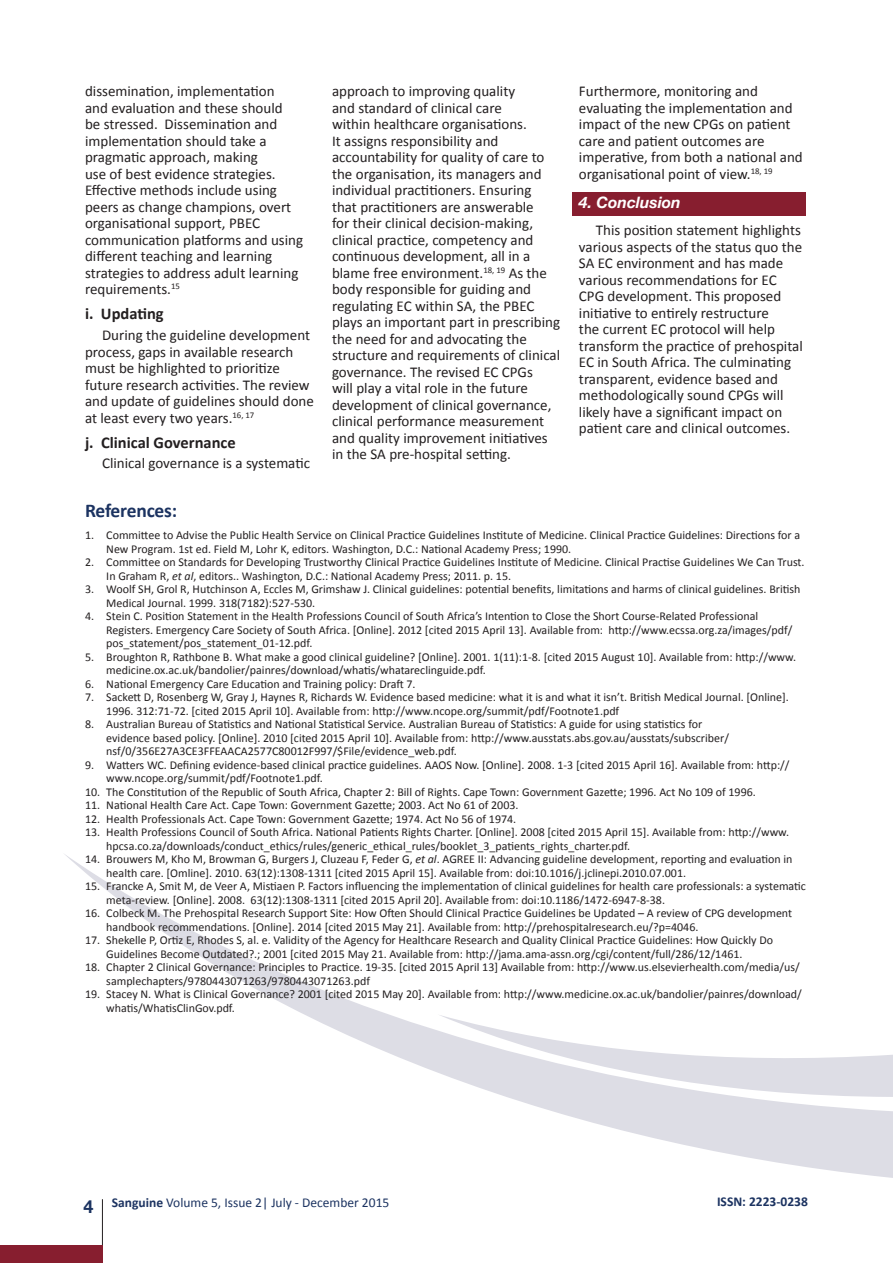
<style>
.page{position:relative;width:893px;height:1263px;background:#fff}
.page>*{position:absolute;margin:0;border:0;box-sizing:border-box;transform-origin:0 0}
.t1{font:700 19.5px "Calibri";letter-spacing:-.01em;color:#1c3361}
.t2{font:700 18px "Helvetica Neue";color:#1c3361}
.t3{font:700 16.5px "Calibri";color:#231f20}
.t4{font:italic 700 15.75px "Helvetica Neue";color:#fff}
.t5{font:15px/16.5px "Calibri";color:#231f20}
.t6{font:13.5px "Calibri";color:#1c3361}
.t7{font:700 13.5px "Calibri";color:#1c3361}
.t8{font:12px/13.5px "Calibri";color:#231f20}
.s1{font-style:italic}
.s2{font-weight:700}
</style>
<div class="page">
<svg style="left:65px;top:854px;width:828px;height:324px"></svg>
<svg style="left:437px;top:1014px;width:456px;height:83px"></svg>
<hr style="left:102px;top:1199px;width:1px;height:64px;background:#231f20">
<div style="left:572px;top:192px;width:234px;height:24px;background:#871e2f"></div>
<div style="left:0;top:1246px;width:102px;height:17px;background:#871e2f"></div>
<p class="t5" style="left:85px;top:83px;width:220px">dissemination, implementation<br>and evaluation and these should<br>be stressed. Dissemination and implementation should take a pragmatic approach, making<br>use of best evidence strategies.<br>Effective methods include using peers as change champions, overt organisational support, PBEC communication platforms and using different teaching and learning strategies to address adult learning requirements.<sup>15</sup></p>
<h3 class="t3" style="left:85px;top:303px;width:80px">i. Updating</h3>
<p class="t5" style="left:85px;top:327px;width:230px;text-indent:17px">During the guideline development process, gaps in available research must be highlighted to prioritize future research activities. The review and update of guidelines should done at least every two years.<sup>16,</sup> <sup>17</sup></p>
<h3 class="t3" style="left:85px;top:432px;width:152px">j. Clinical Governance</h3>
<p class="t5" style="left:102px;top:455px;width:209px">Clinical governance is a systematic</p>
<p class="t5" style="left:332px;top:83px;width:230px">approach to improving quality<br>and standard of clinical care<br>within healthcare organisations.<br>It assigns responsibility and accountability for quality of care to the organisation, its managers and individual practitioners. Ensuring<br>that practitioners are answerable<br>for their clinical decision-making, clinical practice, competency and continuous development, all in a blame free environment.<sup>18,</sup> <sup>19</sup> As the body responsible for guiding and regulating EC within SA, the PBEC plays an important part in prescribing the need for and advocating the structure and requirements of clinical governance. The revised EC CPGs<br>will play a vital role in the future development of clinical governance, clinical performance measurement and quality improvement initiatives in the SA pre-hospital setting.</p>
<p class="t5" style="left:579px;top:83px;width:225px">Furthermore, monitoring and evaluating the implementation and impact of the new CPGs on patient care and patient outcomes are imperative, from both a national and organisational point of view.<sup>18,</sup> <sup>19</sup></p>
<h3 class="t4" style="left:579px;top:190px;width:103px">4. Conclusion</h3>
<p class="t5" style="left:579px;top:222px;width:225px;text-indent:17px">This position statement highlights various aspects of the status quo the SA EC environment and has made various recommendations for EC CPG development. This proposed initiative to entirely restructure<br>the current EC protocol will help transform the practice of prehospital EC in South Africa. The culminating transparent, evidence based and methodologically sound CPGs will likely have a significant impact on patient care and clinical outcomes.</p>
<h1 class="t1" style="left:85px;top:498px;width:94px">References:</h1>
<p class="t8" style="left:106px;top:529px;width:695px;text-indent:-21px">1. Committee to Advise the Public Health Service on Clinical Practice Guidelines Institute of Medicine. Clinical Practice Guidelines: Directions for a<br>New Program. 1st ed. Field M, Lohr K, editors. Washington, D.C.: National Academy Press; 1990.</p>
<p class="t8" style="left:106px;top:556px;width:700px;text-indent:-21px">2. Committee on Standards for Developing Trustworthy Clinical Practice Guidelines Institute of Medicine. Clinical Practise Guidelines We Can Trust.<br>In Graham R, <span class="s1">et al</span>, editors.. Washington, D.C.: National Academy Press; 2011. p. 15.</p>
<p class="t8" style="left:106px;top:583px;width:696px;text-indent:-21px">3. Woolf SH, Grol R, Hutchinson A, Eccles M, Grimshaw J. Clinical guidelines: potential benefits, limitations and harms of clinical guidelines. British<br>Medical Journal. 1999. 318(7182):527-530.</p>
<p class="t8" style="left:106px;top:610px;width:687px;text-indent:-21px">4. Stein C. Position Statement in the Health Professions Council of South Africa’s Intention to Close the Short Course-Related Professional<br>Registers. Emergency Care Society of South Africa. [Online]. 2012 [cited 2015 April 13]. Available from: http://www.ecssa.org.za/images/pdf/ pos_statement/pos_statement_01-12.pdf.</p>
<p class="t8" style="left:106px;top:650px;width:691px;text-indent:-21px">5. Broughton R, Rathbone B. What make a good clinical guideline? [Online]. 2001. 1(11):1-8. [cited 2015 August 10]. Available from: http://www. medicine.ox.ac.uk/bandolier/painres/download/whatis/whatareclinguide.pdf.</p>
<p class="t8" style="left:85px;top:677px;width:332px">6. National Emergency Care Education and Training policy: Draft 7.</p>
<p class="t8" style="left:106px;top:691px;width:684px;text-indent:-21px">7. Sackett D, Rosenberg W, Gray J, Haynes R, Richards W. Evidence based medicine: what it is and what it isn’t. British Medical Journal. [Online].<br>1996. 312:71-72. [cited 2015 April 10]. Available from: http://www.ncope.org/summit/pdf/Footnote1.pdf</p>
<p class="t8" style="left:106px;top:718px;width:624px;text-indent:-21px">8. Australian Bureau of Statistics and National Statistical Service. Australian Bureau of Statistics: A guide for using statistics for evidence based policy. [Online]. 2010 [cited 2015 April 10]. Available from: http://www.ausstats.abs.gov.au/ausstats/subscriber/ nsf/0/356E27A3CE3FFEAACA2577C80012F997/$File/evidence_web.pdf.</p>
<p class="t8" style="left:106px;top:758px;width:685px;text-indent:-21px">9. Watters WC. Defining evidence-based clinical practice guidelines. AAOS Now. [Online]. 2008. 1-3 [cited 2015 April 16]. Available from: http:// www.ncope.org/summit/pdf/Footnote1.pdf.</p>
<p class="t8" style="left:85px;top:785px;width:672px">10. The Constitution of the Republic of South Africa, Chapter 2: Bill of Rights. Cape Town: Government Gazette; 1996. Act No 109 of 1996.</p>
<p class="t8" style="left:85px;top:799px;width:435px">11. National Health Care Act. Cape Town: Government Gazette; 2003. Act No 61 of 2003.</p>
<p class="t8" style="left:85px;top:812px;width:433px">12. Health Professionals Act. Cape Town: Government Gazette; 1974. Act No 56 of 1974.</p>
<p class="t8" style="left:106px;top:826px;width:684px;text-indent:-21px">13. Health Professions Council of South Africa. National Patients Rights Charter. [Online]. 2008 [cited 2015 April 15]. Available from: http://www. hpcsa.co.za/downloads/conduct_ethics/rules/generic_ethical_rules/booklet_3_patients_rights_charter.pdf.</p>
<p class="t8" style="left:106px;top:853px;width:688px;text-indent:-21px">14. Brouwers M, Kho M, Browman G, Burgers J, Cluzeau F, Feder G, <span class="s1">et al</span>. AGREE II: Advancing guideline development, reporting and evaluation in health care. [Omline]. 2010. 63(12):1308-1311 [cited 2015 April 15]. Available from: doi:10.1016/j.jclinepi.2010.07.001.</p>
<p class="t8" style="left:106px;top:880px;width:701px;text-indent:-21px">15. Francke A, Smit M, de Veer A, Mistiaen P. Factors influencing the implementation of clinical guidelines for health care professionals: a systematic meta-review. [Online]. 2008. 63(12):1308-1311 [cited 2015 April 20]. Available from: doi:10.1186/1472-6947-8-38.</p>
<p class="t8" style="left:106px;top:907px;width:687px;text-indent:-21px">16. Colbeck M. The Prehospital Research Support Site: How Often Should Clinical Practice Guidelines be Updated – A review of CPG development handbook recommendations. [Online]. 2014 [cited 2015 May 21]. Available from: http://prehospitalresearch.eu/?p=4046.</p>
<p class="t8" style="left:106px;top:934px;width:668px;text-indent:-21px">17. Shekelle P, Ortiz E, Rhodes S, al. e. Validity of the Agency for Healthcare Research and Quality Clinical Practice Guidelines: How Quickly Do<br>Guidelines Become Outdated?.; 2001 [cited 2015 May 21. Available from: http://jama.ama-assn.org/cgi/content/full/286/12/1461.</p>
<p class="t8" style="left:106px;top:961px;width:695px;text-indent:-21px">18. Chapter 2 Clinical Governance: Principles to Practice. 19-35. [cited 2015 April 13] Available from: http://www.us.elsevierhealth.com/media/us/ samplechapters/9780443071263/9780443071263.pdf</p>
<p class="t8" style="left:106px;top:988px;width:697px;text-indent:-21px">19. Stacey N. What is Clinical Governance? 2001 [cited 2015 May 20]. Available from: http://www.medicine.ox.ac.uk/bandolier/painres/download/ whatis/WhatisClinGov.pdf.</p>
<h2 class="t2" style="left:84px;top:1192px;width:12px">4</h2>
<p class="t7" style="left:717px;top:1193px;width:92px">ISSN: 2223-0238</p>
<p class="t6" style="left:112px;top:1194px;width:279px"><span class="s2">Sanguine</span> Volume 5, Issue 2| July - December 2015</p>
</div>
